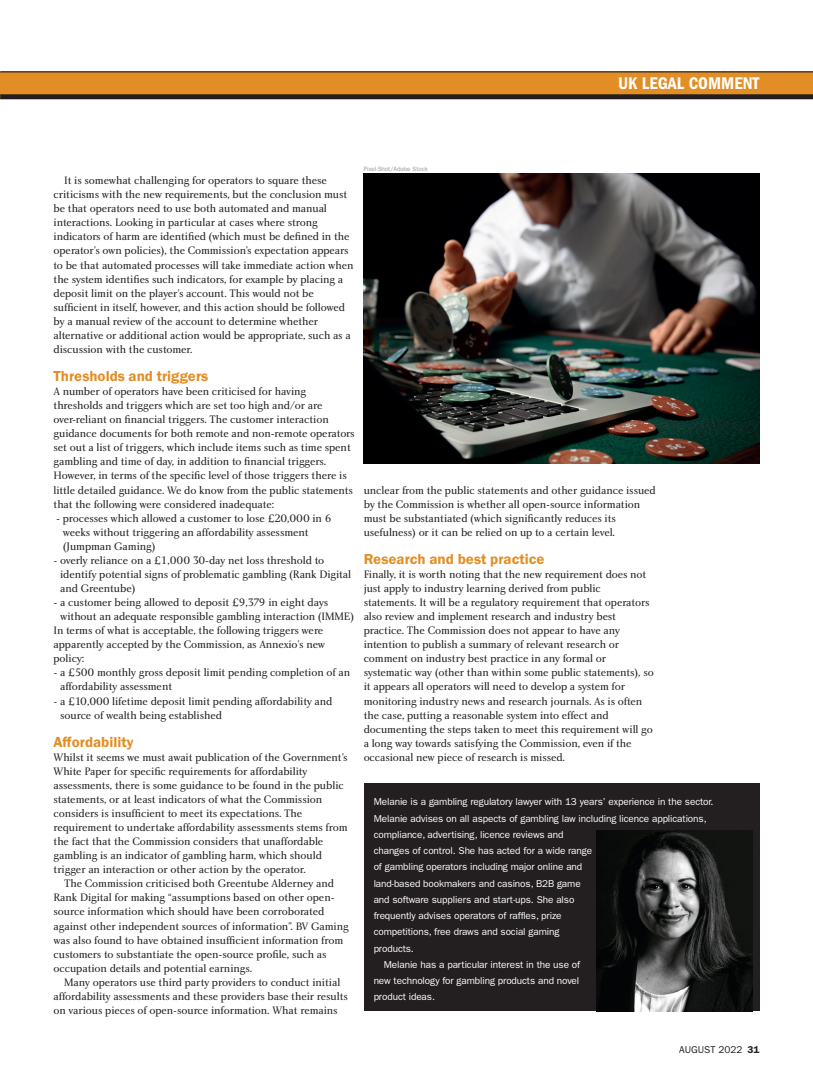
<style>
.page{position:relative;width:813px;height:1085px;background:#fff}
.page>*{position:absolute;margin:0;border:0;box-sizing:border-box;transform-origin:0 0}
.t1{font:17.5px "ITC Franklin Gothic Std Dm Cd";color:#fff}
.t2{font:15px "Franklin Gothic URW Dem";color:#e28e25}
.t3{font:11.25px/14px "Charlotte Book Plain";letter-spacing:-.01em;color:#231f20}
.t4{font:10px "ITC Franklin Gothic Std";letter-spacing:-.01em;color:#fff}
.t5{font:10px "ITC Franklin Gothic Std";color:#231f20}
.t6{font:6.25px "ITC Franklin Gothic Std";color:#939598}
.s1{font-weight:600}
</style>
<div class="page">
<div style="left:0;top:72px;width:812px;height:27px;background:#e28e25"></div>
<hr style="left:0;top:71px;width:812px;height:1px;background:#231f20">
<div style="left:0;top:94px;width:812px;height:5px;background:#231f20"></div>
<div style="left:363px;top:783px;width:396px;height:228px;background:#231f20"></div>
<img style="left:596px;top:830px;width:156px;height:181px">
<img style="left:363px;top:174px;width:396px;height:290px">
<h1 class="t1" style="left:617px;top:73px;width:143px">UK LEGAL COMMENT</h1>
<p class="t3" style="left:53px;top:173px;width:301px;text-indent:11px">It is somewhat challenging for operators to square these criticisms with the new requirements, but the conclusion must be that operators need to use both automated and manual interactions. Looking in particular at cases where strong indicators of harm are identified (which must be defined in the operator’s own policies), the Commission’s expectation appears to be that automated processes will take immediate action when the system identifies such indicators, for example by placing a deposit limit on the player’s account. This would not be sufficient in itself, however, and this action should be followed by a manual review of the account to determine whether alternative or additional action would be appropriate, such as a discussion with the customer.</p>
<h2 class="t2" style="left:53px;top:367px;width:156px">Thresholds and triggers</h2>
<p class="t3" style="left:53px;top:384px;width:302px">A number of operators have been criticised for having thresholds and triggers which are set too high and/or are over-reliant on financial triggers. The customer interaction guidance documents for both remote and non-remote operators set out a list of triggers, which include items such as time spent gambling and time of day, in addition to financial triggers.<br>However, in terms of the specific level of those triggers there is little detailed guidance. We do know from the public statements that the following were considered inadequate:</p>
<p class="t3" style="left:63px;top:511px;width:270px;text-indent:-7px">- processes which allowed a customer to lose £20,000 in 6 weeks without triggering an affordability assessment (Jumpman Gaming)</p>
<p class="t3" style="left:60px;top:553px;width:292px;text-indent:-7px">- overly reliance on a £1,000 30-day net loss threshold to identify potential signs of problematic gambling (Rank Digital and Greentube)</p>
<p class="t3" style="left:53px;top:595px;width:276px">- a customer being allowed to deposit £9,379 in eight days</p>
<p class="t3" style="left:60px;top:609px;width:295px">without an adequate responsible gambling interaction (IMME)</p>
<p class="t3" style="left:53px;top:623px;width:271px">In terms of what is acceptable, the following triggers were</p>
<p class="t3" style="left:53px;top:637px;width:273px">apparently accepted by the Commission, as Annexio’s new</p>
<p class="t3" style="left:53px;top:651px;width:32px">policy:</p>
<p class="t3" style="left:60px;top:665px;width:291px;text-indent:-7px">- a £500 monthly gross deposit limit pending completion of an affordability assessment</p>
<p class="t3" style="left:60px;top:694px;width:274px;text-indent:-7px">- a £10,000 lifetime deposit limit pending affordability and source of wealth being established</p>
<h2 class="t2" style="left:53px;top:732px;width:81px">Affordability</h2>
<p class="t3" style="left:53px;top:750px;width:295px">Whilst it seems we must await publication of the Government’s White Paper for specific requirements for affordability assessments, there is some guidance to be found in the public statements, or at least indicators of what the Commission considers is insufficient to meet its expectations. The requirement to undertake affordability assessments stems from the fact that the Commission considers that unaffordable gambling is an indicator of gambling harm, which should trigger an interaction or other action by the operator.</p>
<p class="t3" style="left:53px;top:876px;width:296px;text-indent:11px">The Commission criticised both Greentube Alderney and Rank Digital for making “assumptions based on other open&shy;source information which should have been corroborated against other independent sources of information”. BV Gaming was also found to have obtained insufficient information from customers to substantiate the open-source profile, such as occupation details and potential earnings.</p>
<p class="t3" style="left:53px;top:975px;width:295px;text-indent:11px">Many operators use third party providers to conduct initial affordability assessments and these providers base their results on various pieces of open-source information. What remains</p>
<p class="t6" style="left:363px;top:165px;width:66px">Pixel-Shot/Adobe Stock</p>
<p class="t3" style="left:363px;top:483px;width:293px">unclear from the public statements and other guidance issued by the Commission is whether all open-source information must be substantiated (which significantly reduces its usefulness) or it can be relied on up to a certain level.</p>
<h2 class="t2" style="left:363px;top:550px;width:182px">Research and best practice</h2>
<p class="t3" style="left:363px;top:567px;width:291px">Finally, it is worth noting that the new requirement does not just apply to industry learning derived from public statements. It will be a regulatory requirement that operators also review and implement research and industry best practice. The Commission does not appear to have any intention to publish a summary of relevant research or comment on industry best practice in any formal or systematic way (other than within some public statements), so it appears all operators will need to develop a system for monitoring industry news and research journals. As is often the case, putting a reasonable system into effect and documenting the steps taken to meet this requirement will go a long way towards satisfying the Commission, even if the occasional new piece of research is missed.</p>
<p class="t4" style="left:373px;top:796px;width:341px">Melanie is a gambling regulatory lawyer with 13 years’ experience in the sector.</p>
<p class="t4" style="left:373px;top:812px;width:334px">Melanie advises on all aspects of gambling law including licence applications,</p>
<p class="t4" style="left:373px;top:829px;width:191px">compliance, advertising, licence reviews and</p>
<p class="t4" style="left:373px;top:845px;width:220px">changes of control. She has acted for a wide range</p>
<p class="t4" style="left:373px;top:861px;width:210px">of gambling operators including major online and</p>
<p class="t4" style="left:373px;top:877px;width:208px">land-based bookmakers and casinos, B2B game</p>
<p class="t4" style="left:373px;top:894px;width:202px">and software suppliers and start-ups. She also</p>
<p class="t4" style="left:373px;top:910px;width:189px">frequently advises operators of raffles, prize</p>
<p class="t4" style="left:373px;top:926px;width:187px">competitions, free draws and social gaming</p>
<p class="t4" style="left:373px;top:942px;width:42px">products.</p>
<p class="t4" style="left:383px;top:959px;width:198px">Melanie has a particular interest in the use of</p>
<p class="t4" style="left:373px;top:975px;width:207px">new technology for gambling products and novel</p>
<p class="t4" style="left:373px;top:991px;width:63px">product ideas.</p>
<p class="t5" style="left:678px;top:1043px;width:82px">AUGUST 2022 <span class="s1">31</span></p>
</div>
